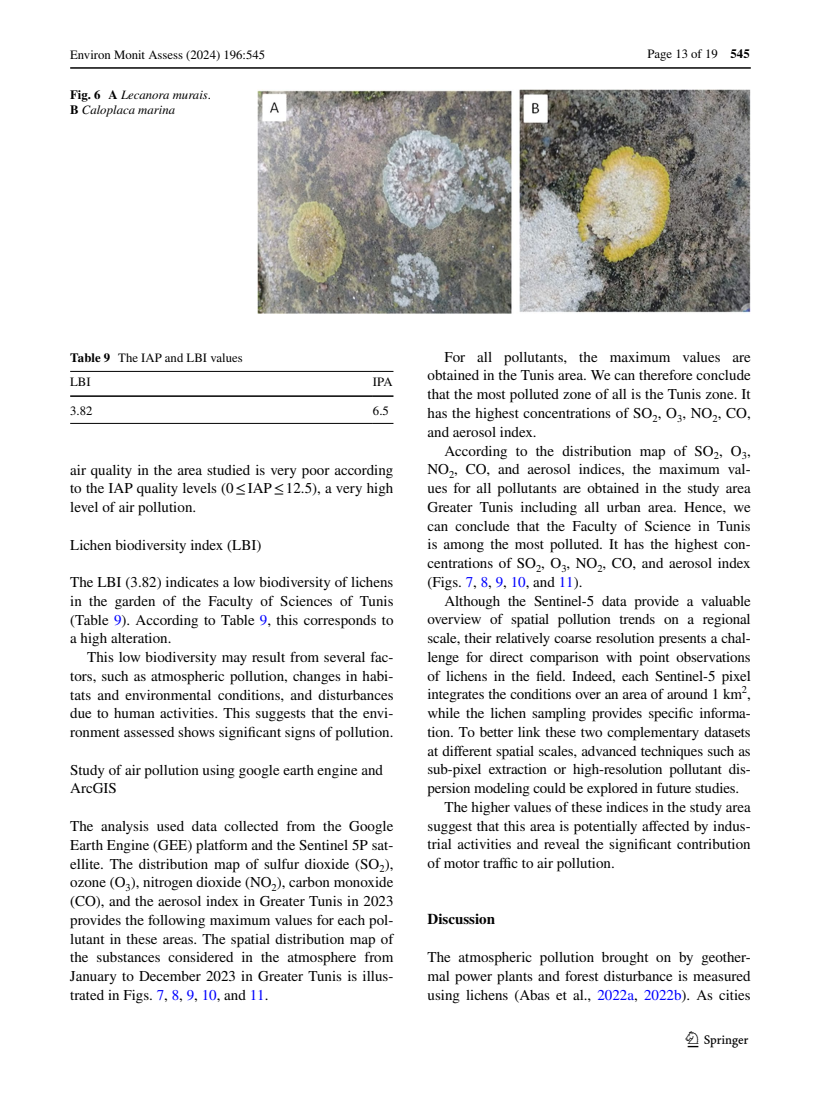
<style>
.page{position:relative;width:821px;height:1106px;background:#fff}
.page>*{position:absolute;margin:0;border:0;box-sizing:border-box;transform-origin:0 0}
.t1{font:22.5px "Springnew Regular 3";color:#000}
.t2{font:15px/18.8px "STIX";color:#000;text-align:justify}
.t3{font:700 15px "STIX";color:#000}
.t4{font:12.75px/24.6px "STIX";color:#000}
.t5{font:italic 12.75px/15px "STIX";color:#000}
.s1{font-weight:700;font-style:normal}
.s2{font-style:normal}
.s3{font-weight:700}
.s4{color:#00f}
</style>
<div class="page">
<hr style="left:70px;top:67px;width:680px;height:2px;background:#000">
<img style="left:257px;top:89px;width:493px;height:225px">
<hr style="left:70px;top:371px;width:303px;height:1px;background:#000">
<hr style="left:70px;top:395px;width:303px;height:2px;background:#000">
<svg style="left:373px;top:371px;width:20px;height:1px"></svg>
<hr style="left:373px;top:395px;width:20px;height:2px;background:#000">
<hr style="left:70px;top:423px;width:303px;height:1px;background:#000">
<svg style="left:373px;top:423px;width:20px;height:1px"></svg>
<p class="t4" style="left:70px;top:44px;width:197px">Environ Monit Assess (2024) 196:545</p>
<p class="t5" style="left:70px;top:87px;width:142px"><span class="s1">Fig. 6 A</span> Lecanora murais<span class="s2">.<br></span><span class="s1">B</span> Caloplaca marina</p>
<p class="t4" style="left:647px;top:42px;width:104px">Page 13 of 19 <span class="s3">545</span></p>
<p class="t4" style="left:70px;top:346px;width:174px"><span class="s3">Table 9</span> The IAP and LBI values<br>LBI</p>
<p class="t4" style="left:373px;top:370px;width:21px">IPA</p>
<p class="t4" style="left:70px;top:399px;width:24px">3.82</p>
<p class="t4" style="left:373px;top:399px;width:17px">6.5</p>
<p class="t2" style="left:70px;top:461px;width:325px">air quality in the area studied is very poor according to the IAP quality levels (0≤IAP≤12.5), a very high level of air pollution.</p>
<p class="t2" style="left:70px;top:536px;width:193px">Lichen biodiversity index (LBI)</p>
<p class="t2" style="left:70px;top:573px;width:325px">The LBI (3.82) indicates a low biodiversity of lichens in the garden of the Faculty of Sciences of Tunis (Table <span class="s4">9</span>). According to Table <span class="s4">9</span>, this corresponds to a high alteration.</p>
<p class="t2" style="left:70px;top:648px;width:325px;text-indent:17px">This low biodiversity may result from several fac&shy;tors, such as atmospheric pollution, changes in habi&shy;tats and environmental conditions, and disturbances due to human activities. This suggests that the envi&shy;ronment assessed shows significant signs of pollution.</p>
<p class="t2" style="left:70px;top:761px;width:314px">Study of air pollution using google earth engine and<br>ArcGIS</p>
<p class="t2" style="left:70px;top:817px;width:325px">The analysis used data collected from the Google Earth Engine (GEE) platform and the Sentinel 5P sat&shy;ellite. The distribution map of sulfur dioxide (SO<sub>2</sub>), ozone (O<sub>3</sub>), nitrogen dioxide (NO<sub>2</sub>), carbon monoxide (CO), and the aerosol index in Greater Tunis in 2023 provides the following maximum values for each pol&shy;lutant in these areas. The spatial distribution map of the substances considered in the atmosphere from January to December 2023 in Greater Tunis is illus&shy;trated in Figs. <span class="s4">7</span>, <span class="s4">8</span>, <span class="s4">9</span>, <span class="s4">10</span>, and <span class="s4">11</span>.</p>
<p class="t2" style="left:427px;top:348px;width:325px;text-indent:17px">For all pollutants, the maximum values are obtained in the Tunis area. We can therefore conclude that the most polluted zone of all is the Tunis zone. It has the highest concentrations of SO<sub>2</sub>, O<sub>3</sub>, NO<sub>2</sub>, CO, and aerosol index.</p>
<p class="t2" style="left:427px;top:442px;width:325px;text-indent:17px">According to the distribution map of SO<sub>2</sub>, O<sub>3</sub>, NO<sub>2</sub>, CO, and aerosol indices, the maximum val&shy;ues for all pollutants are obtained in the study area Greater Tunis including all urban area. Hence, we can conclude that the Faculty of Science in Tunis is among the most polluted. It has the highest con&shy;centrations of SO<sub>2</sub>, O<sub>3</sub>, NO<sub>2</sub>, CO, and aerosol index (Figs. <span class="s4">7</span>, <span class="s4">8</span>, <span class="s4">9</span>, <span class="s4">10</span>, and <span class="s4">11</span>).</p>
<p class="t2" style="left:444px;top:592px;width:308px">Although the Sentinel-5 data provide a valuable</p>
<p class="t2" style="left:427px;top:611px;width:325px">overview of spatial pollution trends on a regional</p>
<p class="t2" style="left:427px;top:629px;width:325px">scale, their relatively coarse resolution presents a chal-</p>
<p class="t2" style="left:427px;top:648px;width:325px">lenge for direct comparison with point observations</p>
<p class="t2" style="left:427px;top:667px;width:325px">of lichens in the field. Indeed, each Sentinel-5 pixel</p>
<p class="t2" style="left:427px;top:686px;width:325px">integrates the conditions over an area of around 1 km<sup>2</sup>,</p>
<p class="t2" style="left:427px;top:704px;width:325px">while the lichen sampling provides specific informa-</p>
<p class="t2" style="left:427px;top:723px;width:325px">tion. To better link these two complementary datasets</p>
<p class="t2" style="left:427px;top:742px;width:325px">at different spatial scales, advanced techniques such as</p>
<p class="t2" style="left:427px;top:761px;width:325px">sub-pixel extraction or high-resolution pollutant dis-</p>
<p class="t2" style="left:427px;top:779px;width:313px">persion modeling could be explored in future studies.</p>
<p class="t2" style="left:444px;top:798px;width:308px">The higher values of these indices in the study area</p>
<p class="t2" style="left:427px;top:817px;width:325px">suggest that this area is potentially affected by indus-</p>
<p class="t2" style="left:427px;top:836px;width:325px">trial activities and reveal the significant contribution</p>
<p class="t2" style="left:427px;top:854px;width:189px">of motor traffic to air pollution.</p>
<p class="t3" style="left:427px;top:910px;width:69px">Discussion</p>
<p class="t2" style="left:427px;top:948px;width:325px">The atmospheric pollution brought on by geother&shy;mal power plants and forest disturbance is measured using lichens (Abas et al., <span class="s4">2022a</span>, <span class="s4">2022b</span>). As cities</p>
<h1 class="t1" style="left:687px;top:1031px;width:62px">1 3</h1>
</div>
